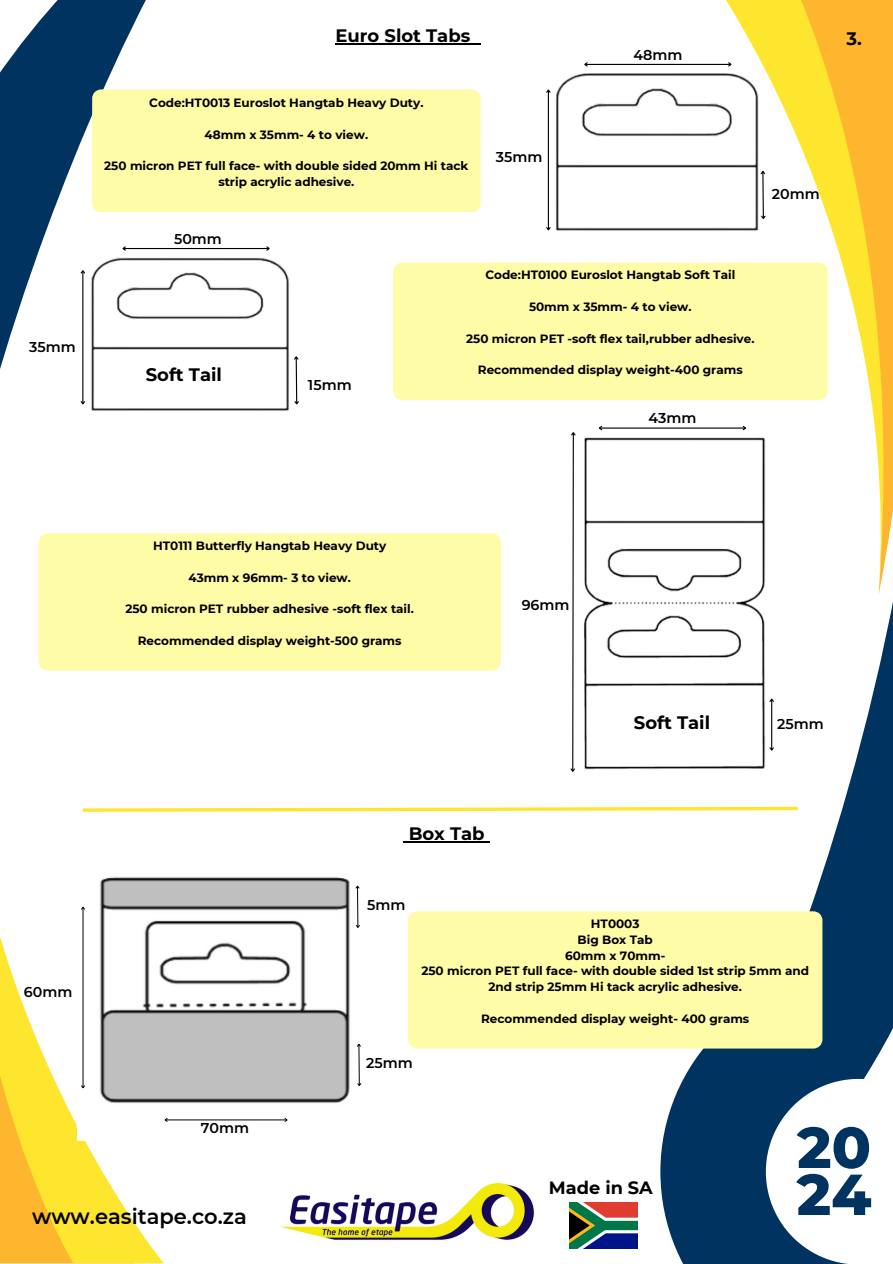
<style>
.page{position:relative;width:893px;height:1264px;background:#fff}
.page>*{position:absolute;margin:0;border:0;box-sizing:border-box;transform-origin:0 0}
.t1{font:800 57.6px/47px "Montserrat";color:#003360}
.t2{font:600 21px "Montserrat";color:#000}
.t3{font:700 18px "Montserrat";color:#000}
.t4{font:700 17.7px "Montserrat";color:#000}
.t5{font:600 14.25px "Montserrat";color:#000}
.t6{font:700 12px/15.8px "Montserrat";color:#000;text-align:center}
</style>
<div class="page">
<svg style="left:847px;top:607px;width:45px;height:185px"></svg>
<svg style="left:809px;top:792px;width:83px;height:286px;fill:#003360"></svg>
<svg style="left:726px;top:0;width:166px;height:595px"></svg>
<svg style="left:38px;top:0;width:108px;height:593px"></svg>
<svg style="left:0;top:593px;width:164px;height:669px"></svg>
<svg style="left:583px;top:1202px;width:55px;height:47px"></svg>
<svg style="left:660px;top:973px;width:198px;height:290px;background:#14436c"></svg>
<svg style="left:765px;top:1078px;width:100px;height:185px"></svg>
<img style="left:579px;top:1202px;width:58px;height:46px">
<img style="left:280px;top:1183px;width:299px;height:66px">
<img style="left:556px;top:27px;width:215px;height:235px">
<hr style="left:335px;top:43px;width:135px;height:1px;background:#000">
<hr style="left:547px;top:90px;width:2px;height:140px;background:#000">
<svg style="left:546px;top:89px;width:5px;height:5px"></svg>
<hr style="left:584px;top:64px;width:146px;height:1px;background:#000">
<svg style="left:727px;top:61px;width:5px;height:7px"></svg>
<svg style="left:583px;top:61px;width:5px;height:7px"></svg>
<svg style="left:759px;top:169px;width:7px;height:51px"></svg>
<div style="left:92px;top:89px;width:388px;height:123px;background:#fffca7"></div>
<img style="left:38px;top:212px;width:252px;height:238px">
<svg style="left:0;top:0;width:92px;height:406px"></svg>
<hr style="left:123px;top:248px;width:146px;height:1px;background:#000">
<svg style="left:265px;top:245px;width:6px;height:7px"></svg>
<svg style="left:121px;top:245px;width:6px;height:7px"></svg>
<svg style="left:294px;top:356px;width:5px;height:49px"></svg>
<div style="left:393px;top:262px;width:434px;height:138px;background:#fffca7"></div>
<img style="left:584px;top:420px;width:236px;height:350px">
<div style="left:39px;top:533px;width:462px;height:137px;background:#fffca7"></div>
<svg style="left:570px;top:432px;width:6px;height:340px"></svg>
<hr style="left:771px;top:699px;width:1px;height:51px;background:#000">
<svg style="left:768px;top:697px;width:6px;height:6px"></svg>
<svg style="left:768px;top:746px;width:6px;height:6px"></svg>
<hr style="left:599px;top:427px;width:146px;height:1px;background:#000">
<svg style="left:741px;top:425px;width:6px;height:6px"></svg>
<svg style="left:597px;top:425px;width:6px;height:6px"></svg>
<svg style="left:79px;top:805px;width:719px;height:8px"></svg>
<hr style="left:408px;top:841px;width:76px;height:1px;background:#000">
<img style="left:77px;top:835px;width:282px;height:305px">
<hr style="left:82px;top:907px;width:1px;height:180px;background:#000">
<svg style="left:80px;top:905px;width:6px;height:5px"></svg>
<svg style="left:80px;top:1084px;width:6px;height:5px"></svg>
<hr style="left:165px;top:1119px;width:122px;height:1px;background:#000">
<svg style="left:284px;top:1117px;width:5px;height:5px"></svg>
<svg style="left:163px;top:1117px;width:5px;height:5px"></svg>
<hr style="left:358px;top:1044px;width:2px;height:41px;background:#000">
<svg style="left:356px;top:1042px;width:5px;height:5px"></svg>
<svg style="left:356px;top:1082px;width:6px;height:5px"></svg>
<hr style="left:357px;top:886px;width:1px;height:41px;background:#000">
<svg style="left:354px;top:884px;width:6px;height:5px"></svg>
<svg style="left:355px;top:924px;width:5px;height:5px"></svg>
<div style="left:408px;top:911px;width:414px;height:137px;background:#fffca7"></div>
<p class="t5" style="left:29px;top:338px;width:48px">35mm</p>
<p class="t3" style="left:335px;top:25px;width:136px">Euro Slot Tabs</p>
<p class="t6" style="left:149px;top:95px;width:276px">Code:HT0013 Euroslot Hangtab Heavy Duty.</p>
<p class="t6" style="left:204px;top:127px;width:165px">48mm x 35mm- 4 to view.</p>
<p class="t6" style="left:104px;top:158px;width:366px">250 micron PET full face- with double sided 20mm Hi tack strip acrylic adhesive.</p>
<p class="t5" style="left:174px;top:230px;width:49px">50mm</p>
<p class="t5" style="left:495px;top:148px;width:48px">35mm</p>
<p class="t5" style="left:633px;top:46px;width:50px">48mm</p>
<p class="t3" style="left:146px;top:364px;width:78px">Soft Tail</p>
<p class="t5" style="left:308px;top:376px;width:45px">15mm</p>
<p class="t6" style="left:485px;top:267px;width:251px">Code:HT0100 Euroslot Hangtab Soft Tail</p>
<p class="t6" style="left:529px;top:299px;width:164px">50mm x 35mm- 4 to view.</p>
<p class="t6" style="left:466px;top:330px;width:290px">250 micron PET -soft flex tail,rubber adhesive.</p>
<p class="t6" style="left:478px;top:362px;width:266px">Recommended display weight-400 grams</p>
<p class="t5" style="left:648px;top:409px;width:49px">43mm</p>
<p class="t5" style="left:772px;top:185px;width:49px">20mm</p>
<p class="t3" style="left:846px;top:28px;width:17px">3.</p>
<p class="t5" style="left:24px;top:982px;width:50px">60mm</p>
<p class="t6" style="left:153px;top:538px;width:235px">HT0111 Butterfly Hangtab Heavy Duty</p>
<p class="t6" style="left:188px;top:569px;width:164px">43mm x 96mm- 3 to view.</p>
<p class="t6" style="left:125px;top:601px;width:290px">250 micron PET rubber adhesive -soft flex tail.</p>
<p class="t6" style="left:138px;top:632px;width:265px">Recommended display weight-500 grams</p>
<p class="t5" style="left:521px;top:596px;width:49px">96mm</p>
<p class="t3" style="left:408px;top:822px;width:78px">Box Tab</p>
<p class="t5" style="left:367px;top:896px;width:40px">5mm</p>
<p class="t3" style="left:633px;top:711px;width:78px">Soft Tail</p>
<p class="t5" style="left:777px;top:714px;width:48px">25mm</p>
<p class="t6" style="left:591px;top:916px;width:50px">HT0003</p>
<p class="t6" style="left:577px;top:931px;width:77px">Big Box Tab</p>
<p class="t6" style="left:565px;top:947px;width:102px">60mm x 70mm-</p>
<p class="t6" style="left:421px;top:963px;width:389px">250 micron PET full face- with double sided 1st strip 5mm and<br>2nd strip 25mm Hi tack acrylic adhesive.</p>
<p class="t6" style="left:481px;top:1010px;width:270px">Recommended display weight- 400 grams</p>
<p class="t5" style="left:366px;top:1054px;width:48px">25mm</p>
<p class="t5" style="left:201px;top:1118px;width:50px">70mm</p>
<p class="t2" style="left:32px;top:1203px;width:216px">www.easitape.co.za</p>
<p class="t4" style="left:549px;top:1176px;width:105px">Made in SA</p>
<p class="t1" style="left:796px;top:1123px;width:76px">20<br>24</p>
</div>
